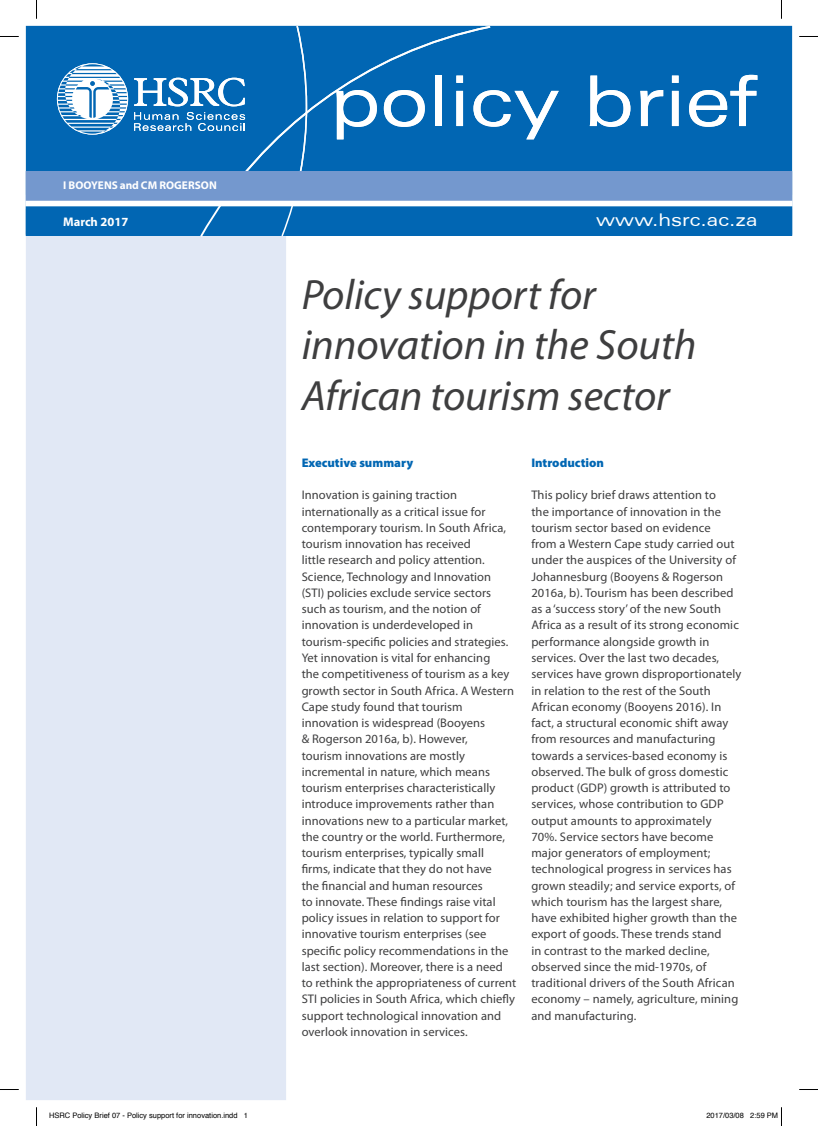
<style>
.page{position:relative;width:818px;height:1126px;background:#fff}
.page>*{position:absolute;margin:0;border:0;box-sizing:border-box;transform-origin:0 0}
.t1{font:expanded 70px "Zurich BT";color:#fff}
.t2{font:italic 42.5px/50px "Myriad Pro";letter-spacing:-.005em;color:#3e3e3f}
.t3{font:expanded 17.5px "Zurich BT";color:#fff}
.t4{font:12.5px/16.2px "Myriad Pro";letter-spacing:.005em;color:#3e3e3f}
.t5{font:900 12.5px "Myriad Pro";color:#0166b3}
.t6{font:700 12.5px "Myriad Pro";color:#fff}
.t7{font:700 11.25px "Myriad Pro";letter-spacing:.005em;color:#fff}
.t8{font:7.5px "Helvetica";color:#000}
</style>
<div class="page">
<div style="left:26px;top:232px;width:259px;height:867px;background:#e1e8f5"></div>
<div style="left:26px;top:26px;width:765px;height:208px;background:#0166b3"></div>
<svg style="left:58px;top:64px;width:69px;height:70px"></svg>
<svg style="left:134px;top:112px;width:64px;height:19px"></svg>
<svg style="left:134px;top:78px;width:64px;height:28px"></svg>
<div style="left:26px;top:195px;width:765px;height:13px;background:#fff"></div>
<div style="left:26px;top:206px;width:765px;height:30px;border:1px solid #0166b3"></div>
<svg style="left:198px;top:26px;width:294px;height:213px"></svg>
<svg style="left:280px;top:26px;width:28px;height:212px"></svg>
<div style="left:26px;top:172px;width:765px;height:28px;background:#7498ce"></div>
<div style="left:26px;top:171px;width:765px;height:30px;border:1px solid #7498ce"></div>
<svg style="left:0;top:36px;width:19px;height:1px"></svg>
<svg style="left:799px;top:36px;width:18px;height:1px"></svg>
<svg style="left:0;top:1089px;width:19px;height:1px"></svg>
<svg style="left:799px;top:1089px;width:18px;height:1px"></svg>
<svg style="left:36px;top:0;width:1px;height:19px"></svg>
<svg style="left:36px;top:1107px;width:1px;height:18px"></svg>
<h1 class="t1" style="left:330px;top:60px;width:428px">policy brief</h1>
<p class="t7" style="left:63px;top:177px;width:155px">I BOOYENS and CM ROGERSON</p>
<p class="t6" style="left:63px;top:214px;width:67px">March 2017</p>
<h3 class="t3" style="left:596px;top:210px;width:163px">www.hsrc.ac.za</h3>
<h2 class="t2" style="left:301px;top:269px;width:396px">Policy support for innovation in the South<br>African tourism sector</h2>
<p class="t5" style="left:301px;top:454px;width:113px">Executive summary</p>
<p class="t4" style="left:301px;top:487px;width:216px">Innovation is gaining traction internationally as a critical issue for contemporary tourism. In South Africa, tourism innovation has received<br>little research and policy attention.<br>Science, Technology and Innovation (STI) policies exclude service sectors such as tourism, and the notion of innovation is underdeveloped in tourism-specific policies and strategies.<br>Yet innovation is vital for enhancing<br>the competitiveness of tourism as a key growth sector in South Africa. A Western Cape study found that tourism innovation is widespread (Booyens<br>&amp; Rogerson 2016a, b). However,<br>tourism innovations are mostly incremental in nature, which means tourism enterprises characteristically introduce improvements rather than innovations new to a particular market, the country or the world. Furthermore, tourism enterprises, typically small<br>firms, indicate that they do not have<br>the financial and human resources<br>to innovate. These findings raise vital policy issues in relation to support for innovative tourism enterprises (see specific policy recommendations in the last section). Moreover, there is a need to rethink the appropriateness of current STI policies in South Africa, which chiefly support technological innovation and overlook innovation in services.</p>
<p class="t5" style="left:531px;top:454px;width:74px">Introduction</p>
<p class="t4" style="left:531px;top:487px;width:211px">This policy brief draws attention to<br>the importance of innovation in the tourism sector based on evidence<br>from a Western Cape study carried out under the auspices of the University of Johannesburg (Booyens &amp; Rogerson 2016a, b). Tourism has been described as a ‘success story’ of the new South Africa as a result of its strong economic performance alongside growth in services. Over the last two decades, services have grown disproportionately in relation to the rest of the South African economy (Booyens 2016). In fact, a structural economic shift away from resources and manufacturing towards a services-based economy is observed. The bulk of gross domestic product (GDP) growth is attributed to services, whose contribution to GDP output amounts to approximately<br>70%. Service sectors have become major generators of employment; technological progress in services has grown steadily; and service exports, of which tourism has the largest share, have exhibited higher growth than the export of goods. These trends stand<br>in contrast to the marked decline, observed since the mid-1970s, of traditional drivers of the South African economy – namely, agriculture, mining and manufacturing.</p>
<p class="t8" style="left:49px;top:1109px;width:200px">HSRC Policy Brief 07 - Policy support for innovation.indd 1</p>
<p class="t8" style="left:706px;top:1109px;width:73px">2017/03/08 2:59 PM</p>
</div>
